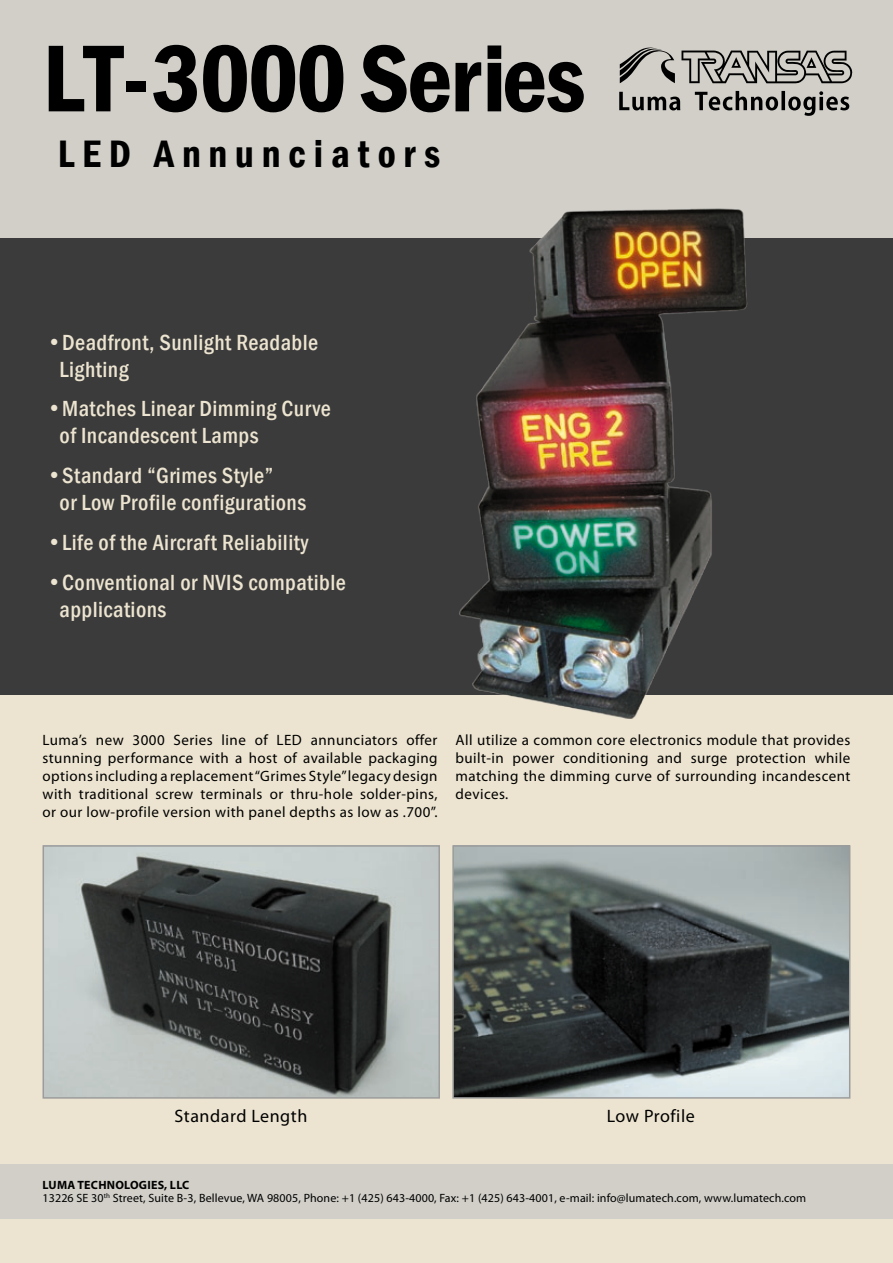
<style>
.page{position:relative;width:893px;height:1263px;background:#ece4d0}
.page>*{position:absolute;margin:0;border:0;box-sizing:border-box;transform-origin:0 0}
.t1{font:600 condensed 98.25px "Franklin Gothic";letter-spacing:-.02em;color:#000}
.t2{font:600 condensed 39.3px "Franklin Gothic";letter-spacing:.2em;color:#000}
.t3{font:500 condensed 22.5px/27px "Franklin Gothic";letter-spacing:.02em;color:#ece4d0}
.t4{font:18px "Myriad Pro";letter-spacing:.03em;color:#000}
.t5{font:15px/18px "Myriad Pro";letter-spacing:.03em;color:#000;text-align:justify}
.t6{font:12px/13.5px "Myriad Pro";letter-spacing:.01em;color:#000}
.s1{font-weight:700}
</style>
<div class="page">
<div style="left:0;top:94px;width:893px;height:601px;background:#3b3b3b"></div>
<div style="left:0;top:0;width:893px;height:238px;background:#d1cfc8"></div>
<svg style="left:681px;top:51px;width:171px;height:32px"></svg>
<svg style="left:620px;top:47px;width:55px;height:36px"></svg>
<svg style="left:619px;top:91px;width:230px;height:25px"></svg>
<img style="left:455px;top:848px;width:392px;height:248px">
<div style="left:452px;top:845px;width:398px;height:254px;border:2px solid #9c9c9c"></div>
<img style="left:459px;top:208px;width:289px;height:511px">
<img style="left:46px;top:848px;width:391px;height:248px">
<div style="left:43px;top:845px;width:397px;height:254px;border:2px solid #9c9c9c"></div>
<div style="left:0;top:1164px;width:893px;height:54px;background:#d1cfc8"></div>
<h1 class="t1" style="left:43px;top:13px;width:545px">LT-3000 Series</h1>
<h2 class="t2" style="left:58px;top:128px;width:384px">LED Annunciators</h2>
<h3 class="t3" style="left:60px;top:328px;width:260px;text-indent:-13px">•Deadfront, Sunlight Readable<br>Lighting</h3>
<h3 class="t3" style="left:60px;top:395px;width:273px;text-indent:-13px">•Matches Linear Dimming Curve of Incandescent Lamps</h3>
<h3 class="t3" style="left:60px;top:462px;width:248px;text-indent:-13px">•Standard “Grimes Style”<br>or Low Profile configurations</h3>
<h3 class="t3" style="left:47px;top:529px;width:263px">•Life of the Aircraft Reliability</h3>
<h3 class="t3" style="left:60px;top:568px;width:288px;text-indent:-13px">•Conventional or NVIS compatible applications</h3>
<p class="t5" style="left:43px;top:730px;width:396px">Luma’s new 3000 Series line of LED annunciators offer stunning performance with a host of available packaging options including a replacement “Grimes Style” legacy design with traditional screw terminals or thru-hole solder-pins, or our low-profile version with panel depths as low as .700”.</p>
<p class="t5" style="left:455px;top:730px;width:396px">All utilize a common core electronics module that provides built-in power conditioning and surge protection while matching the dimming curve of surrounding incandescent devices.</p>
<p class="t4" style="left:175px;top:1105px;width:134px">Standard Length</p>
<p class="t4" style="left:607px;top:1105px;width:90px">Low Profile</p>
<p class="t6" style="left:43px;top:1178px;width:765px"><span class="s1">LUMA TECHNOLOGIES, LLC<br></span>13226 SE 30<sup>th</sup> Street, Suite B-3, Bellevue, WA 98005, Phone: +1 (425) 643-4000, Fax: +1 (425) 643-4001, e-mail: info@lumatech.com, www.lumatech.com</p>
</div>
